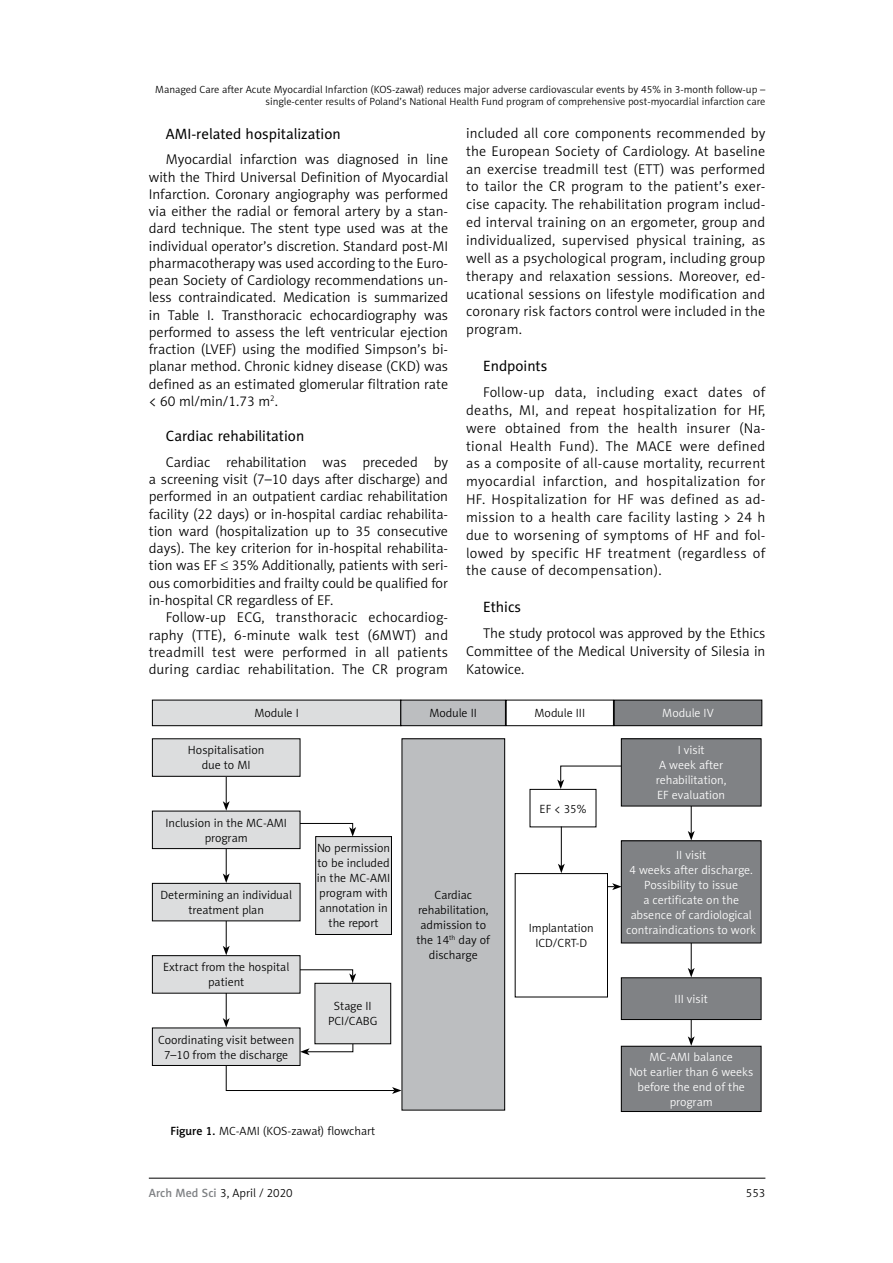
<style>
.page{position:relative;width:893px;height:1263px;background:#fff}
.page>*{position:absolute;margin:0;border:0;box-sizing:border-box;transform-origin:0 0}
.t1{font:15px "Naomi Sans EFN";color:#000}
.t2{font:14.25px/17.2px "Naomi Sans EFN Light";color:#000;text-align:justify}
.t3{font:12px/15px "Naomi Sans EFN Light";color:#000;text-align:center}
.t4{font:12px/15px "Naomi Sans EFN Light";color:#fff;text-align:center}
.t5{font:10.5px/12.6px "Naomi Sans EFN Light";color:#000;text-align:right}
.s1{font-family:"Naomi Sans EFN Medium"}
.s2{font-family:"Naomi Sans EFN Medium";color:#808285}
</style>
<div class="page">
<hr style="left:149px;top:1178px;width:616px;height:1px;background:#000">
<hr style="left:561px;top:826px;width:1px;height:40px;background:#000">
<svg style="left:558px;top:864px;width:7px;height:9px"></svg>
<hr style="left:691px;top:794px;width:1px;height:39px;background:#000">
<svg style="left:688px;top:831px;width:7px;height:9px"></svg>
<hr style="left:691px;top:931px;width:1px;height:39px;background:#000">
<svg style="left:688px;top:968px;width:7px;height:9px"></svg>
<hr style="left:691px;top:999px;width:1px;height:40px;background:#000">
<svg style="left:688px;top:1036px;width:7px;height:10px"></svg>
<svg style="left:608px;top:883px;width:13px;height:7px"></svg>
<svg style="left:557px;top:765px;width:64px;height:24px"></svg>
<svg style="left:300px;top:969px;width:56px;height:14px"></svg>
<svg style="left:300px;top:823px;width:56px;height:13px"></svg>
<svg style="left:223px;top:777px;width:7px;height:34px"></svg>
<hr style="left:226px;top:846px;width:1px;height:30px;background:#000">
<svg style="left:223px;top:873px;width:7px;height:10px"></svg>
<svg style="left:223px;top:921px;width:7px;height:34px"></svg>
<svg style="left:223px;top:991px;width:179px;height:103px"></svg>
<div style="left:152px;top:700px;width:249px;height:26px;background:#dcddde"></div>
<div style="left:152px;top:700px;width:249px;height:26px;border:1px solid #000"></div>
<div style="left:152px;top:739px;width:148px;height:37px;background:#dcddde"></div>
<div style="left:152px;top:738px;width:148px;height:39px;border:1px solid #000"></div>
<div style="left:530px;top:789px;width:66px;height:38px;border:1px solid #000"></div>
<div style="left:515px;top:873px;width:93px;height:124px;border:1px solid #000"></div>
<div style="left:621px;top:739px;width:140px;height:67px;background:#808285"></div>
<div style="left:621px;top:738px;width:140px;height:68px;border:1px solid #000"></div>
<div style="left:621px;top:841px;width:140px;height:102px;background:#808285"></div>
<div style="left:621px;top:840px;width:140px;height:103px;border:1px solid #000"></div>
<div style="left:621px;top:978px;width:140px;height:41px;background:#808285"></div>
<div style="left:621px;top:977px;width:140px;height:43px;border:1px solid #000"></div>
<div style="left:621px;top:1046px;width:140px;height:65px;background:#808285"></div>
<div style="left:621px;top:1046px;width:140px;height:66px;border:1px solid #000"></div>
<div style="left:152px;top:811px;width:148px;height:37px;background:#dcddde"></div>
<div style="left:152px;top:811px;width:148px;height:38px;border:1px solid #000"></div>
<div style="left:316px;top:836px;width:75px;height:98px;background:#dcddde"></div>
<div style="left:315px;top:836px;width:77px;height:99px;border:1px solid #000"></div>
<div style="left:315px;top:983px;width:76px;height:61px;background:#dcddde"></div>
<div style="left:315px;top:983px;width:76px;height:61px;border:1px solid #000"></div>
<div style="left:402px;top:739px;width:103px;height:371px;background:#bcbec0"></div>
<div style="left:402px;top:738px;width:103px;height:372px;border:1px solid #000"></div>
<div style="left:152px;top:883px;width:148px;height:38px;background:#dcddde"></div>
<div style="left:152px;top:883px;width:148px;height:38px;border:1px solid #000"></div>
<div style="left:152px;top:956px;width:148px;height:37px;background:#dcddde"></div>
<div style="left:152px;top:955px;width:148px;height:38px;border:1px solid #000"></div>
<div style="left:152px;top:1028px;width:148px;height:37px;background:#dcddde"></div>
<div style="left:152px;top:1027px;width:148px;height:39px;border:1px solid #000"></div>
<div style="left:401px;top:700px;width:104px;height:26px;background:#bcbec0"></div>
<div style="left:400px;top:700px;width:106px;height:26px;border:1px solid #000"></div>
<div style="left:506px;top:700px;width:108px;height:26px;border:1px solid #000"></div>
<div style="left:614px;top:700px;width:148px;height:26px;background:#808285"></div>
<div style="left:614px;top:700px;width:148px;height:26px;border:1px solid #000"></div>
<p class="t5" style="left:155px;top:83px;width:612px">Managed Care after Acute Myocardial Infarction (KOS-zawał) reduces major adverse cardiovascular events by 45% in 3-month follow-up – single-center results of Poland’s National Health Fund program of comprehensive post-myocardial infarction care</p>
<p class="t1" style="left:166px;top:124px;width:176px">AMI-related hospitalization</p>
<p class="t2" style="left:149px;top:151px;width:301px;text-indent:17px">Myocardial infarction was diagnosed in line with the Third Universal Definition of Myocardial Infarction. Coronary angiography was performed via either the radial or femoral artery by a stan&shy;dard technique. The stent type used was at the individual operator’s discretion. Standard post-MI pharmacotherapy was used according to the Euro&shy;pean Society of Cardiology recommendations un&shy;less contraindicated. Medication is summarized in Table I. Transthoracic echocardiography was performed to assess the left ventricular ejection fraction (LVEF) using the modified Simpson’s bi&shy;planar method. Chronic kidney disease (CKD) was defined as an estimated glomerular filtration rate &lt; 60 ml/min/1.73 m<sup>2</sup>.</p>
<p class="t1" style="left:166px;top:427px;width:140px">Cardiac rehabilitation</p>
<p class="t2" style="left:149px;top:453px;width:301px;text-indent:17px">Cardiac rehabilitation was preceded by a screening visit (7–10 days after discharge) and performed in an outpatient cardiac rehabilitation facility (22 days) or in-hospital cardiac rehabilita&shy;tion ward (hospitalization up to 35 consecutive days). The key criterion for in-hospital rehabilita&shy;tion was EF ≤ 35% Additionally, patients with seri&shy;ous comorbidities and frailty could be qualified for in-hospital CR regardless of EF.</p>
<p class="t2" style="left:149px;top:609px;width:301px;text-indent:17px">Follow-up ECG, transthoracic echocardiog&shy;raphy (TTE), 6-minute walk test (6MWT) and treadmill test were performed in all patients during cardiac rehabilitation. The CR program</p>
<p class="t2" style="left:466px;top:124px;width:301px;line-height:17.9px">included all core components recommended by the European Society of Cardiology. At baseline an exercise treadmill test (ETT) was performed to tailor the CR program to the patient’s exer&shy;cise capacity. The rehabilitation program includ&shy;ed interval training on an ergometer, group and individualized, supervised physical training, as well as a psychological program, including group therapy and relaxation sessions. Moreover, ed&shy;ucational sessions on lifestyle modification and coronary risk factors control were included in the program.</p>
<p class="t1" style="left:483px;top:356px;width:66px">Endpoints</p>
<p class="t2" style="left:466px;top:383px;width:301px;line-height:17.9px;text-indent:17px">Follow-up data, including exact dates of deaths, MI, and repeat hospitalization for HF, were obtained from the health insurer (Na&shy;tional Health Fund). The MACE were defined as a composite of all-cause mortality, recurrent myocardial infarction, and hospitalization for HF. Hospitalization for HF was defined as ad&shy;mission to a health care facility lasting &gt; 24 h due to worsening of symptoms of HF and fol&shy;lowed by specific HF treatment (regardless of the cause of decompensation).</p>
<p class="t1" style="left:483px;top:598px;width:40px">Ethics</p>
<p class="t2" style="left:466px;top:624px;width:301px;line-height:17.9px;text-indent:17px">The study protocol was approved by the Ethics Committee of the Medical University of Silesia in Katowice.</p>
<p class="t3" style="left:254px;top:706px;width:46px">Module I</p>
<p class="t3" style="left:188px;top:743px;width:78px">Hospitalisation due to MI</p>
<p class="t3" style="left:165px;top:815px;width:123px">Inclusion in the MC-AMI program</p>
<p class="t3" style="left:160px;top:887px;width:133px">Determining an individual treatment plan</p>
<p class="t3" style="left:163px;top:960px;width:127px">Extract from the hospital patient</p>
<p class="t3" style="left:158px;top:1032px;width:138px">Coordinating visit between<br>7–10 from the discharge</p>
<p class="t3" style="left:317px;top:841px;width:75px">No permission to be included in the MC-AMI program with annotation in the report</p>
<p class="t3" style="left:328px;top:999px;width:51px">Stage II<br>PCI/CABG</p>
<p class="t3" style="left:170px;top:1124px;width:206px"><span class="s1">Figure 1.</span> MC-AMI (KOS-zawał) flowchart</p>
<p class="t3" style="left:429px;top:706px;width:49px">Module II</p>
<p class="t3" style="left:534px;top:706px;width:52px">Module III</p>
<p class="t4" style="left:662px;top:706px;width:53px">Module IV</p>
<p class="t3" style="left:417px;top:887px;width:75px">Cardiac rehabilitation, admission to the 14<sup>th</sup> day of discharge</p>
<p class="t3" style="left:540px;top:801px;width:48px">EF &lt; 35%</p>
<p class="t3" style="left:529px;top:920px;width:66px">Implantation<br>ICD/CRT-D</p>
<p class="t4" style="left:656px;top:743px;width:72px">I visit<br>A week after rehabilitation,<br>EF evaluation</p>
<p class="t4" style="left:626px;top:847px;width:131px">II visit<br>4 weeks after discharge.<br>Possibility to issue<br>a certificate on the absence of cardiological contraindications to work</p>
<p class="t4" style="left:675px;top:991px;width:35px">III visit</p>
<p class="t4" style="left:629px;top:1049px;width:126px">MC-AMI balance<br>Not earlier than 6 weeks before the end of the program</p>
<p class="t3" style="left:149px;top:1186px;width:145px"><span class="s2">Arch Med Sci</span> 3, April / 2020</p>
<p class="t3" style="left:746px;top:1186px;width:21px">553</p>
</div>
